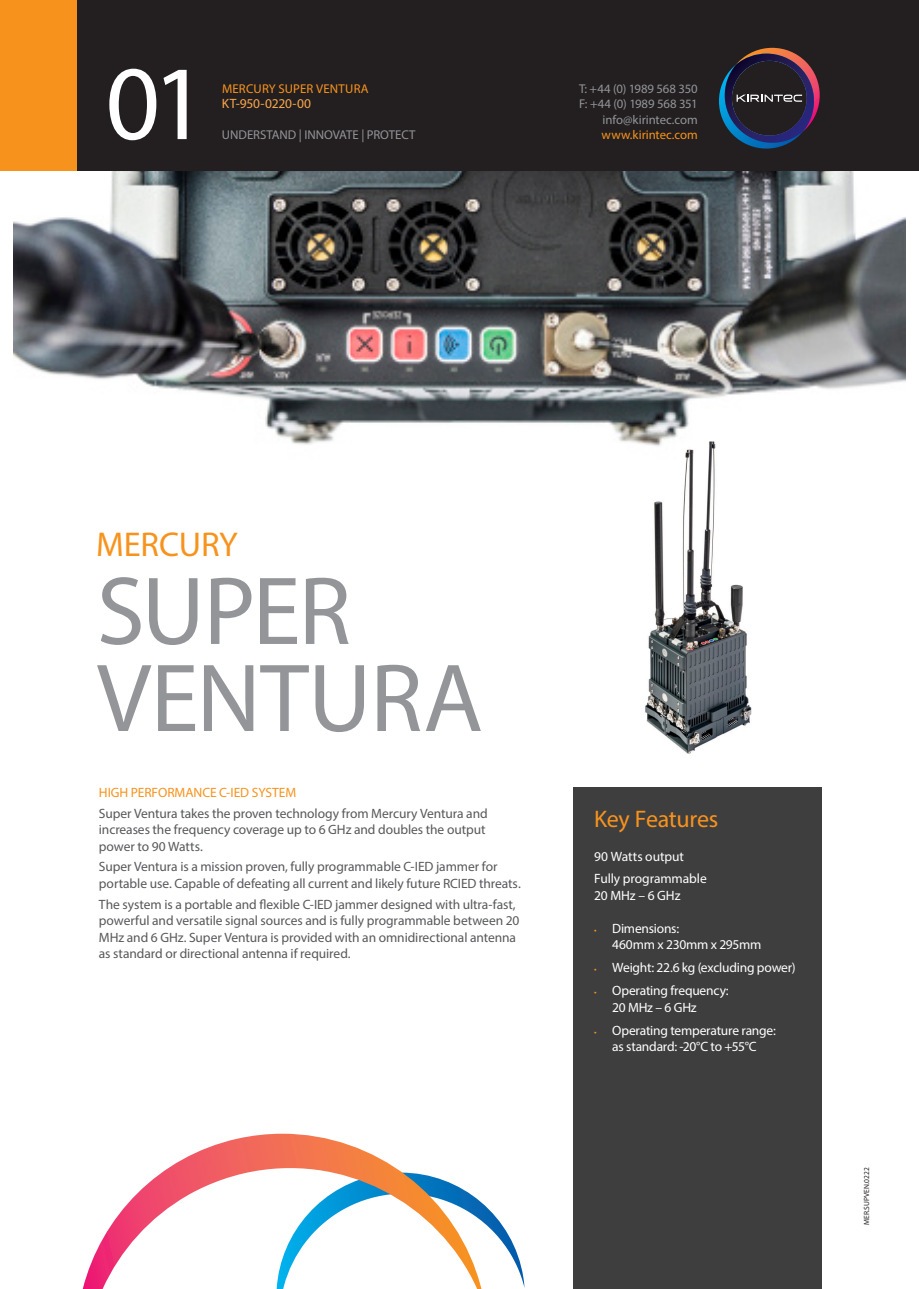
<style>
.page{position:relative;width:919px;height:1289px;background:#fff}
.page>*{position:absolute;margin:0;border:0;box-sizing:border-box;transform-origin:0 0}
.t1{font:106.5px "Myriad Pro";color:#fff}
.t2{font:97.5px/87px "Myriad Pro";letter-spacing:-.015em;color:#939598}
.t3{font:34.5px "Myriad Pro";letter-spacing:-.005em;color:#f7931d}
.t4{font:24px "Myriad Pro";letter-spacing:-.01em;color:#f7931d}
.t5{font:13.5px/16.5px "Myriad Pro";letter-spacing:-.005em;color:#57585a}
.t6{font:13.5px/16.5px "Myriad Pro";letter-spacing:-.015em;color:#fff}
.t7{font:13.5px "Myriad Pro";letter-spacing:-.005em;color:#f7931d}
.t8{font:13.5px "Myriad Pro";letter-spacing:-.015em;color:#f9a64a}
.t9{font:12.75px "Myriad Pro";letter-spacing:-.005em;color:#939598}
.t10{font:12.75px "Myriad Pro";letter-spacing:.01em;color:#f7931d}
.t11{font:7.5px "Myriad Pro";letter-spacing:.005em;color:#231f20}
.s1{font-size:9px;color:#f7931d}
</style>
<div class="page">
<img style="left:645px;top:460px;width:107px;height:294px">
<img style="left:13px;top:170px;width:892px;height:290px">
<div style="left:0;top:0;width:918px;height:170px;background:#231f20"></div>
<div style="left:0;top:0;width:77px;height:170px;background:#f7931d"></div>
<div style="left:573px;top:787px;width:248px;height:501px;background:#3e3e3f"></div>
<svg style="left:719px;top:48px;width:101px;height:101px"></svg>
<svg style="left:481px;top:1202px;width:43px;height:86px"></svg>
<svg style="left:83px;top:1133px;width:398px;height:155px"></svg>
<p class="t1" style="left:105px;top:38px;width:103px">01</p>
<p class="t10" style="left:222px;top:81px;width:148px">MERCURY SUPER VENTURA</p>
<p class="t8" style="left:222px;top:96px;width:91px">KT-950-0220-00</p>
<p class="t9" style="left:222px;top:127px;width:195px">UNDERSTAND | INNOVATE | PROTECT</p>
<p class="t9" style="left:579px;top:81px;width:120px">T: +44 (0) 1989 568 350</p>
<p class="t9" style="left:579px;top:96px;width:120px">F: +44 (0) 1989 568 351</p>
<p class="t9" style="left:602px;top:112px;width:96px">info@kirintec.com</p>
<p class="t10" style="left:601px;top:127px;width:97px">www.kirintec.com</p>
<p class="t3" style="left:96px;top:523px;width:143px">MERCURY</p>
<p class="t2" style="left:97px;top:566px;width:388px">SUPER<br>VENTURA</p>
<p class="t7" style="left:99px;top:784px;width:199px">HIGH PERFORMANCE C-IED SYSTEM</p>
<p class="t5" style="left:99px;top:804px;width:390px">Super Ventura takes the proven technology from Mercury Ventura and increases the frequency coverage up to 6 GHz and doubles the output power to 90 Watts.</p>
<p class="t5" style="left:99px;top:858px;width:423px">Super Ventura is a mission proven, fully programmable C-IED jammer for portable use. Capable of defeating all current and likely future RCIED threats.</p>
<p class="t5" style="left:99px;top:895px;width:422px">The system is a portable and flexible C-IED jammer designed with ultra-fast, powerful and versatile signal sources and is fully programmable between 20<br>MHz and 6 GHz. Super Ventura is provided with an omnidirectional antenna as standard or directional antenna if required.</p>
<p class="t4" style="left:594px;top:804px;width:126px">Key Features</p>
<p class="t6" style="left:594px;top:847px;width:91px">90 Watts output</p>
<p class="t6" style="left:594px;top:870px;width:114px">Fully programmable<br>20 MHz – 6 GHz</p>
<p class="t6" style="left:612px;top:919px;width:150px;text-indent:-18px"><span class="s1">•</span> Dimensions:<br>460mm x 230mm x 295mm</p>
<p class="t6" style="left:594px;top:959px;width:203px"><span class="s1">•</span> Weight: 22.6 kg (excluding power)</p>
<p class="t6" style="left:612px;top:982px;width:118px;text-indent:-18px"><span class="s1">•</span> Operating frequency:<br>20 MHz – 6 GHz</p>
<p class="t6" style="left:594px;top:1021px;width:183px;text-align:center"><span class="s1">•</span> Operating temperature range: as standard: -20°C to +55°C</p>
<p class="t11" style="left:861px;top:1225px;width:60px;rotate:-90deg">MER.SUPVEN.0222</p>
</div>
